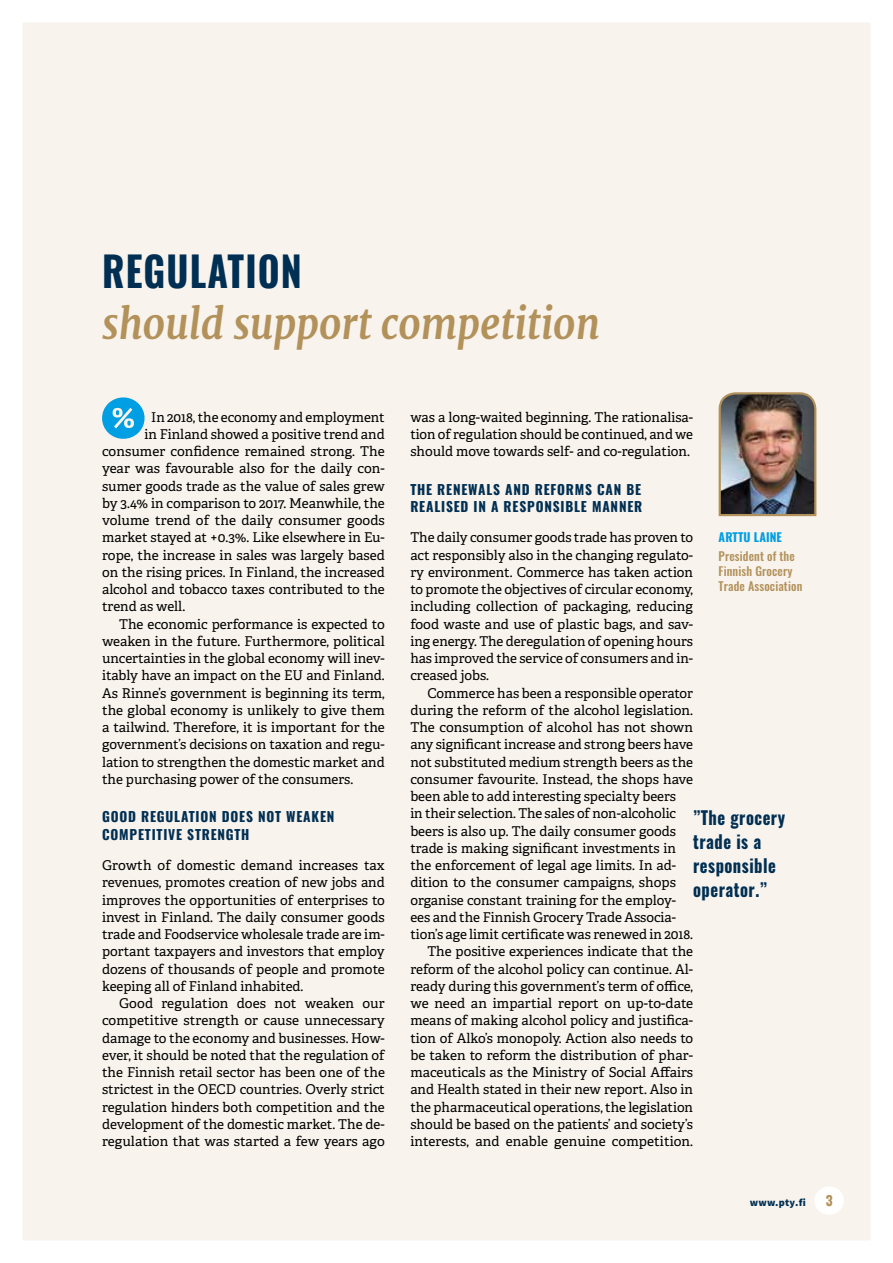
<style>
.page{position:relative;width:893px;height:1263px;background:#fff}
.page>*{position:absolute;margin:0;border:0;box-sizing:border-box;transform-origin:0 0}
.t1{font:italic 700 42.9px "Merriweather";color:#b2915a;scale:.91 1}
.t2{font:700 41.25px "Oswald";letter-spacing:.03em;color:#002f53;scale:.91 1}
.t3{font:700 18.15px/24px "Oswald";letter-spacing:.03em;color:#002f53;scale:.91 1}
.t4{font:13.5px/17.2px "Adelle PE";color:#000;text-align:justify}
.t5{font:700 13.5px/17.2px "Oswald";letter-spacing:.06em;color:#002f53}
.t6{font:700 13.5px "Oswald";color:#b2915a}
.t7{font:500 12px/15px "Oswald";letter-spacing:.01em;color:#b2915a}
.t8{font:700 12px "Oswald";letter-spacing:.01em;color:#009fe3}
.t9{font:900 10.5px "Source Sans Pro";letter-spacing:.04em;color:#002f53}
</style>
<div class="page">
<div style="left:23px;top:23px;width:847px;height:1217px;background:#f8f3ec"></div>
<div style="left:814px;top:1186px;width:30px;height:29px;background:#fff;border-radius:50%"></div>
<svg style="left:93px;top:389px;width:60px;height:58px;background:#a3d6e8"></svg>
<img style="left:717px;top:391px;width:100px;height:126px">
<h2 class="t2" style="left:102px;top:250px;width:221px">REGULATION</h2>
<h1 class="t1" style="left:102px;top:294px;width:549px">should support competition</h1>
<p class="t4" style="left:151px;top:408px;width:235px">In 2018, the economy and employment</p>
<p class="t4" style="left:145px;top:425px;width:242px">in Finland showed a positive trend and</p>
<p class="t4" style="left:102px;top:442px;width:284px">consumer confidence remained strong. The</p>
<p class="t4" style="left:102px;top:459px;width:284px">year was favourable also for the daily con-</p>
<p class="t4" style="left:102px;top:477px;width:284px">sumer goods trade as the value of sales grew</p>
<p class="t4" style="left:102px;top:494px;width:284px">by 3.4% in comparison to 2017. Meanwhile, the</p>
<p class="t4" style="left:102px;top:511px;width:284px">volume trend of the daily consumer goods</p>
<p class="t4" style="left:102px;top:528px;width:284px">market stayed at +0.3%. Like elsewhere in Eu-</p>
<p class="t4" style="left:102px;top:546px;width:284px">rope, the increase in sales was largely based</p>
<p class="t4" style="left:102px;top:563px;width:284px">on the rising prices. In Finland, the increased</p>
<p class="t4" style="left:102px;top:580px;width:284px">alcohol and tobacco taxes contributed to the</p>
<p class="t4" style="left:102px;top:597px;width:85px">trend as well.</p>
<p class="t4" style="left:119px;top:615px;width:267px">The economic performance is expected to</p>
<p class="t4" style="left:102px;top:632px;width:284px">weaken in the future. Furthermore, political</p>
<p class="t4" style="left:102px;top:649px;width:284px">uncertainties in the global economy will inev-</p>
<p class="t4" style="left:102px;top:666px;width:284px">itably have an impact on the EU and Finland.</p>
<p class="t4" style="left:102px;top:684px;width:284px">As Rinne’s government is beginning its term,</p>
<p class="t4" style="left:102px;top:701px;width:284px">the global economy is unlikely to give them</p>
<p class="t4" style="left:102px;top:718px;width:284px">a tailwind. Therefore, it is important for the</p>
<p class="t4" style="left:102px;top:735px;width:284px">government’s decisions on taxation and regu-</p>
<p class="t4" style="left:102px;top:753px;width:284px">lation to strengthen the domestic market and</p>
<p class="t4" style="left:102px;top:770px;width:253px">the purchasing power of the consumers.</p>
<p class="t5" style="left:102px;top:809px;width:234px">GOOD REGULATION DOES NOT WEAKEN<br>COMPETITIVE STRENGTH</p>
<p class="t4" style="left:102px;top:856px;width:284px">Growth of domestic demand increases tax revenues, promotes creation of new jobs and improves the opportunities of enterprises to invest in Finland. The daily consumer goods trade and Foodservice wholesale trade are im&shy;portant taxpayers and investors that employ dozens of thousands of people and promote keeping all of Finland inhabited.</p>
<p class="t4" style="left:102px;top:994px;width:284px;text-indent:17px">Good regulation does not weaken our competitive strength or cause unnecessary damage to the economy and businesses. How&shy;ever, it should be noted that the regulation of the Finnish retail sector has been one of the strictest in the OECD countries. Overly strict regulation hinders both competition and the development of the domestic market. The de&shy;regulation that was started a few years ago</p>
<p class="t4" style="left:410px;top:408px;width:284px">was a long-waited beginning. The rationalisa&shy;tion of regulation should be continued, and we should move towards self- and co-regulation.</p>
<p class="t5" style="left:410px;top:481px;width:233px">THE RENEWALS AND REFORMS CAN BE<br>REALISED IN A RESPONSIBLE MANNER</p>
<p class="t4" style="left:410px;top:528px;width:284px">The daily consumer goods trade has proven to act responsibly also in the changing regulato&shy;ry environment. Commerce has taken action to promote the objectives of circular economy, including collection of packaging, reducing food waste and use of plastic bags, and sav&shy;ing energy. The deregulation of opening hours has improved the service of consumers and in&shy;creased jobs.</p>
<p class="t4" style="left:427px;top:684px;width:267px">Commerce has been a responsible operator</p>
<p class="t4" style="left:410px;top:701px;width:284px">during the reform of the alcohol legislation.</p>
<p class="t4" style="left:410px;top:718px;width:284px">The consumption of alcohol has not shown</p>
<p class="t4" style="left:410px;top:735px;width:284px">any significant increase and strong beers have</p>
<p class="t4" style="left:410px;top:753px;width:284px">not substituted medium strength beers as the</p>
<p class="t4" style="left:410px;top:770px;width:284px">consumer favourite. Instead, the shops have</p>
<p class="t4" style="left:410px;top:787px;width:267px">been able to add interesting specialty beers</p>
<p class="t4" style="left:410px;top:804px;width:267px">in their selection. The sales of non-alcoholic</p>
<p class="t4" style="left:410px;top:822px;width:267px">beers is also up. The daily consumer goods</p>
<p class="t4" style="left:410px;top:839px;width:267px">trade is making significant investments in</p>
<p class="t4" style="left:410px;top:856px;width:267px">the enforcement of legal age limits. In ad-</p>
<p class="t4" style="left:410px;top:873px;width:267px">dition to the consumer campaigns, shops</p>
<p class="t4" style="left:410px;top:891px;width:267px">organise constant training for the employ-</p>
<p class="t4" style="left:410px;top:908px;width:267px">ees and the Finnish Grocery Trade Associa-</p>
<p class="t4" style="left:410px;top:925px;width:284px">tion’s age limit certificate was renewed in 2018.</p>
<p class="t4" style="left:427px;top:942px;width:267px">The positive experiences indicate that the</p>
<p class="t4" style="left:410px;top:960px;width:284px">reform of the alcohol policy can continue. Al-</p>
<p class="t4" style="left:410px;top:977px;width:284px">ready during this government’s term of office,</p>
<p class="t4" style="left:410px;top:994px;width:284px">we need an impartial report on up-to-date</p>
<p class="t4" style="left:410px;top:1011px;width:284px">means of making alcohol policy and justifica-</p>
<p class="t4" style="left:410px;top:1029px;width:284px">tion of Alko’s monopoly. Action also needs to</p>
<p class="t4" style="left:410px;top:1046px;width:284px">be taken to reform the distribution of phar-</p>
<p class="t4" style="left:410px;top:1063px;width:284px">maceuticals as the Ministry of Social Affairs</p>
<p class="t4" style="left:410px;top:1080px;width:284px">and Health stated in their new report. Also in</p>
<p class="t4" style="left:410px;top:1098px;width:284px">the pharmaceutical operations, the legislation</p>
<p class="t4" style="left:410px;top:1115px;width:284px">should be based on the patients’ and society’s</p>
<p class="t4" style="left:410px;top:1132px;width:284px">interests, and enable genuine competition.</p>
<p class="t8" style="left:719px;top:530px;width:65px">ARTTU LAINE</p>
<p class="t7" style="left:719px;top:549px;width:85px">President of the<br>Finnish Grocery<br>Trade Association</p>
<h3 class="t3" style="left:693px;top:807px;width:103px">”The grocery trade is a responsible operator.”</h3>
<p class="t9" style="left:750px;top:1195px;width:58px">www.pty.fi</p>
<p class="t6" style="left:826px;top:1193px;width:8px">3</p>
</div>
